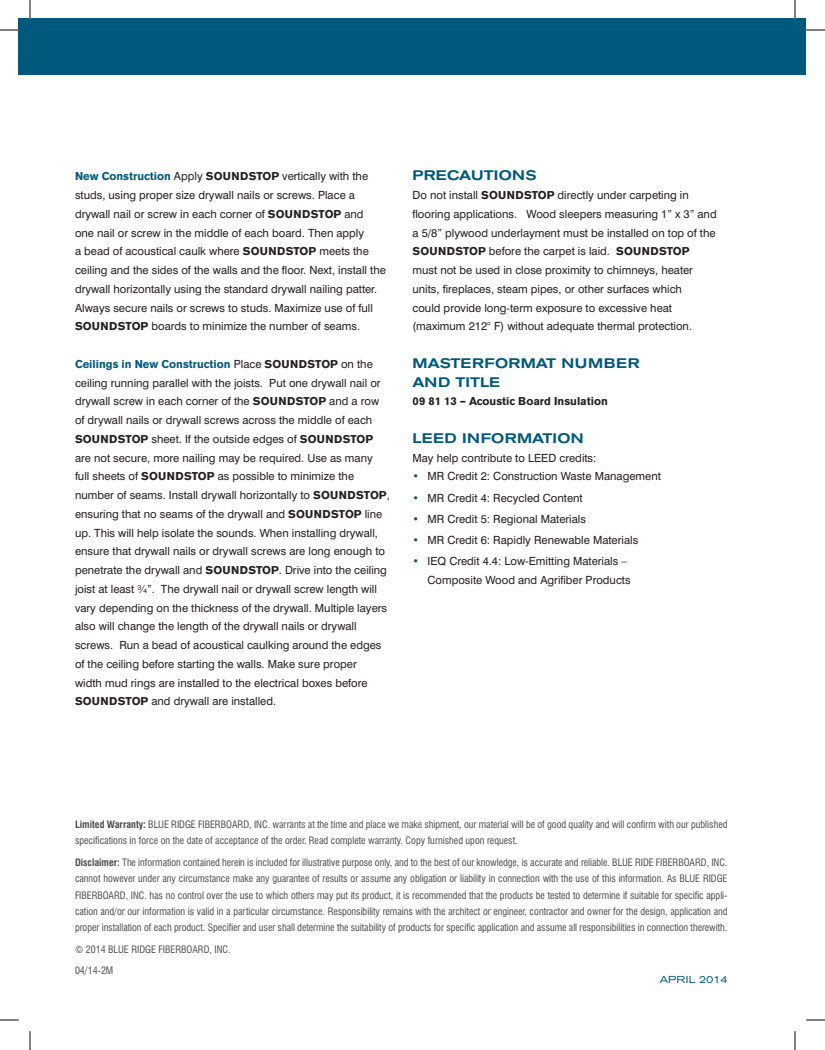
<style>
.page{position:relative;width:825px;height:1050px;background:#fff}
.page>*{position:absolute;margin:0;border:0;box-sizing:border-box;transform-origin:0 0}
.t1{font:500 expanded 13.75px/18.8px "Akzidenz Grotesk BE";letter-spacing:.02em;color:#00597c}
.t2{font:11.25px/18.8px "Swiss 721 BT";color:#231f20}
.t3{font:700 11.25px "Akzidenz Grotesk BE";color:#231f20}
.t4{font:condensed 10px/16.2px "Swiss 721 BT";color:#4b4c4d}
.t5{font:expanded 10px "Akzidenz Grotesk BE";color:#00597c}
.s1{font-family:"Akzidenz Grotesk BE";font-weight:700;color:#00597c}
.s2{font-family:"Akzidenz Grotesk BE";font-weight:700}
.s3{color:#00597c}
.s4{font-weight:700}
</style>
<div class="page">
<div style="left:19px;top:19px;width:787px;height:56px;background:#00597c"></div>
<svg style="left:0;top:29px;width:19px;height:2px"></svg>
<svg style="left:806px;top:29px;width:19px;height:2px"></svg>
<svg style="left:0;top:1019px;width:19px;height:2px"></svg>
<svg style="left:806px;top:1019px;width:19px;height:2px"></svg>
<svg style="left:29px;top:0;width:2px;height:19px"></svg>
<svg style="left:29px;top:1031px;width:2px;height:19px"></svg>
<svg style="left:794px;top:0;width:2px;height:19px"></svg>
<svg style="left:794px;top:1031px;width:2px;height:19px"></svg>
<p class="t2" style="left:75px;top:167px;width:312px"><span class="s1">New Construction</span> Apply <span class="s2">SOUNDSTOP</span> vertically with the studs, using proper size drywall nails or screws. Place a drywall nail or screw in each corner of <span class="s2">SOUNDSTOP</span> and<br>one nail or screw in the middle of each board. Then apply<br>a bead of acoustical caulk where <span class="s2">SOUNDSTOP</span> meets the ceiling and the sides of the walls and the floor. Next, install the drywall horizontally using the standard drywall nailing patter.<br>Always secure nails or screws to studs. Maximize use of full <span class="s2">SOUNDSTOP</span> boards to minimize the number of seams.</p>
<p class="t2" style="left:75px;top:354px;width:316px"><span class="s1">Ceilings in New Construction</span> Place <span class="s2">SOUNDSTOP</span> on the ceiling running parallel with the joists. Put one drywall nail or drywall screw in each corner of the <span class="s2">SOUNDSTOP</span> and a row of drywall nails or drywall screws across the middle of each <span class="s2">SOUNDSTOP</span> sheet. If the outside edges of <span class="s2">SOUNDSTOP </span>are not secure, more nailing may be required. Use as many full sheets of <span class="s2">SOUNDSTOP</span> as possible to minimize the number of seams. Install drywall horizontally to <span class="s2">SOUNDSTOP</span>, ensuring that no seams of the drywall and <span class="s2">SOUNDSTOP</span> line up. This will help isolate the sounds. When installing drywall, ensure that drywall nails or drywall screws are long enough to penetrate the drywall and <span class="s2">SOUNDSTOP</span>. Drive into the ceiling joist at least ¾”. The drywall nail or drywall screw length will vary depending on the thickness of the drywall. Multiple layers also will change the length of the drywall nails or drywall screws. Run a bead of acoustical caulking around the edges of the ceiling before starting the walls. Make sure proper<br>width mud rings are installed to the electrical boxes before <span class="s2">SOUNDSTOP</span> and drywall are installed.</p>
<p class="t1" style="left:412px;top:166px;width:126px">PRECAUTIONS</p>
<p class="t2" style="left:412px;top:186px;width:306px">Do not install <span class="s2">SOUNDSTOP</span> directly under carpeting in flooring applications. Wood sleepers measuring 1” x 3” and a 5/8” plywood underlayment must be installed on top of the <span class="s2">SOUNDSTOP</span> before the carpet is laid. <span class="s2">SOUNDSTOP </span>must not be used in close proximity to chimneys, heater units, fireplaces, steam pipes, or other surfaces which<br>could provide long-term exposure to excessive heat (maximum 212° F) without adequate thermal protection.</p>
<p class="t1" style="left:412px;top:354px;width:228px">MASTERFORMAT NUMBER<br>AND TITLE</p>
<p class="t3" style="left:412px;top:395px;width:197px">09 81 13 – Acoustic Board Insulation</p>
<p class="t1" style="left:412px;top:429px;width:173px">LEED INFORMATION</p>
<p class="t2" style="left:412px;top:448px;width:186px">May help contribute to LEED credits:</p>
<p class="t2" style="left:412px;top:467px;width:250px"><span class="s3">•</span> MR Credit 2: Construction Waste Management</p>
<p class="t2" style="left:412px;top:488px;width:172px"><span class="s3">•</span> MR Credit 4: Recycled Content</p>
<p class="t2" style="left:412px;top:509px;width:175px"><span class="s3">•</span> MR Credit 5: Regional Materials</p>
<p class="t2" style="left:412px;top:531px;width:227px"><span class="s3">•</span> MR Credit 6: Rapidly Renewable Materials</p>
<p class="t2" style="left:427px;top:552px;width:205px;text-indent:-15px"><span class="s3">•</span> IEQ Credit 4.4: Low-Emitting Materials –<br>Composite Wood and Agrifiber Products</p>
<p class="t4" style="left:75px;top:816px;width:654px"><span class="s4">Limited Warranty:</span> BLUE RIDGE FIBERBOARD, INC. warrants at the time and place we make shipment, our material will be of good quality and will confirm with our published specifications in force on the date of acceptance of the order. Read complete warranty. Copy furnished upon request.</p>
<p class="t4" style="left:75px;top:854px;width:654px;text-align:justify"><span class="s4">Disclaimer:</span> The information contained herein is included for illustrative purpose only, and to the best of our knowledge, is accurate and reliable. BLUE RIDE FIBERBOARD, INC. cannot however under any circumstance make any guarantee of results or assume any obligation or liability in connection with the use of this information. As BLUE RIDGE FIBERBOARD, INC. has no control over the use to which others may put its product, it is recommended that the products be tested to determine if suitable for specific appli&shy;cation and/or our information is valid in a particular circumstance. Responsibility remains with the architect or engineer, contractor and owner for the design, application and proper installation of each product. Specifier and user shall determine the suitability of products for specific application and assume all responsibilities in connection therewith.</p>
<p class="t4" style="left:75px;top:941px;width:157px">© 2014 BLUE RIDGE FIBERBOARD, INC.</p>
<p class="t4" style="left:75px;top:963px;width:40px">04/14-2M</p>
<p class="t5" style="left:660px;top:973px;width:69px">APRIL 2014</p>
</div>
